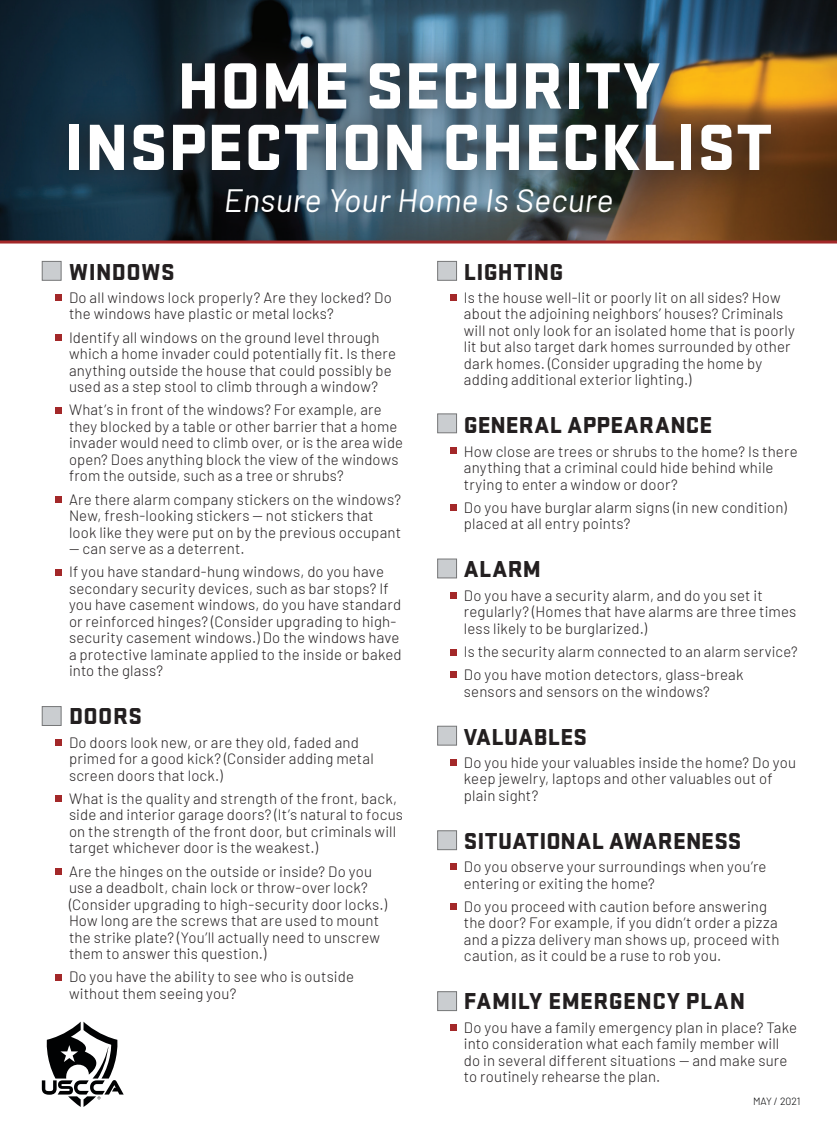
<style>
.page{position:relative;width:837px;height:1134px;background:#fff}
.page>*{position:absolute;margin:0;border:0;box-sizing:border-box;transform-origin:0 0}
.t1{font:900 67.95px/61.5px "Stratum 1";letter-spacing:.01em;color:#fff;text-align:center}
.t2{font:italic 32.4px "Barlow";letter-spacing:.01em;color:#fff}
.t3{font:900 24px "Stratum 1";letter-spacing:.015em;color:#231f20}
.t4{font:300 15px/16.5px "Barlow";letter-spacing:.01em;color:#231f20}
.t5{font:300 10.5px "Barlow";color:#010203}
</style>
<div class="page">
<img style="left:0;top:0;width:837px;height:241px">
<div style="left:37px;top:30px;width:764px;height:214px;background:#231f20;opacity:.98"></div>
<div style="left:42px;top:261px;width:20px;height:20px;background:#cacdd0;border:1px solid #757677"></div>
<div style="left:437px;top:261px;width:20px;height:20px;background:#cacdd0;border:1px solid #757677"></div>
<div style="left:437px;top:414px;width:20px;height:19px;background:#cacdd0;border:1px solid #757677"></div>
<div style="left:437px;top:559px;width:20px;height:19px;background:#cacdd0;border:1px solid #757677"></div>
<div style="left:437px;top:726px;width:20px;height:20px;background:#cacdd0;border:1px solid #757677"></div>
<div style="left:437px;top:830px;width:20px;height:20px;background:#cacdd0;border:1px solid #757677"></div>
<div style="left:437px;top:991px;width:20px;height:20px;background:#cacdd0;border:1px solid #757677"></div>
<div style="left:42px;top:706px;width:20px;height:20px;background:#cacdd0;border:1px solid #757677"></div>
<div style="left:55px;top:294px;width:7px;height:7px;background:#a32829"></div>
<div style="left:55px;top:334px;width:7px;height:7px;background:#a32829"></div>
<div style="left:55px;top:407px;width:7px;height:6px;background:#a32829"></div>
<div style="left:450px;top:294px;width:7px;height:7px;background:#a32829"></div>
<div style="left:450px;top:448px;width:7px;height:6px;background:#a32829"></div>
<div style="left:450px;top:505px;width:7px;height:6px;background:#a32829"></div>
<div style="left:450px;top:592px;width:7px;height:6px;background:#a32829"></div>
<div style="left:450px;top:649px;width:7px;height:6px;background:#a32829"></div>
<div style="left:450px;top:672px;width:7px;height:6px;background:#a32829"></div>
<div style="left:450px;top:760px;width:7px;height:6px;background:#a32829"></div>
<div style="left:450px;top:864px;width:7px;height:6px;background:#a32829"></div>
<div style="left:450px;top:903px;width:7px;height:7px;background:#a32829"></div>
<div style="left:450px;top:1024px;width:7px;height:7px;background:#a32829"></div>
<div style="left:55px;top:497px;width:7px;height:6px;background:#a32829"></div>
<div style="left:55px;top:570px;width:7px;height:6px;background:#a32829"></div>
<div style="left:55px;top:739px;width:7px;height:7px;background:#a32829"></div>
<div style="left:55px;top:795px;width:7px;height:7px;background:#a32829"></div>
<div style="left:55px;top:868px;width:7px;height:7px;background:#a32829"></div>
<div style="left:55px;top:974px;width:7px;height:7px;background:#a32829"></div>
<svg style="left:42px;top:1022px;width:82px;height:85px"></svg>
<hr style="left:0;top:241px;width:837px;height:3px;background:#a32829">
<h1 class="t1" style="left:64px;top:51px;width:710px">HOME SECURITY<br>INSPECTION CHECKLIST</h1>
<h2 class="t2" style="left:224px;top:177px;width:391px">Ensure Your Home Is Secure</h2>
<h3 class="t3" style="left:69px;top:254px;width:107px">WINDOWS</h3>
<p class="t4" style="left:69px;top:288px;width:324px">Do all windows lock properly? Are they locked? Do the windows have plastic or metal locks?</p>
<p class="t4" style="left:69px;top:328px;width:329px">Identify all windows on the ground level through which a home invader could potentially fit. Is there anything outside the house that could possibly be used as a step stool to climb through a window?</p>
<p class="t4" style="left:69px;top:400px;width:336px">What’s in front of the windows? For example, are they blocked by a table or other barrier that a home invader would need to climb over, or is the area wide open? Does anything block the view of the windows from the outside, such as a tree or shrubs?</p>
<p class="t4" style="left:69px;top:490px;width:334px">Are there alarm company stickers on the windows?<br>New, fresh-looking stickers — not stickers that look like they were put on by the previous occupant</p>
<p class="t4" style="left:69px;top:536px;width:316px;line-height:23.2px">— can serve as a deterrent.<br>If you have standard-hung windows, do you have</p>
<p class="t4" style="left:69px;top:579px;width:334px">secondary security devices, such as bar stops? If you have casement windows, do you have standard or reinforced hinges? (Consider upgrading to high&shy;security casement windows.) Do the windows have a protective laminate applied to the inside or baked into the glass?</p>
<h3 class="t3" style="left:69px;top:699px;width:74px">DOORS</h3>
<p class="t4" style="left:69px;top:733px;width:306px">Do doors look new, or are they old, faded and primed for a good kick? (Consider adding metal screen doors that lock.)</p>
<p class="t4" style="left:69px;top:789px;width:336px">What is the quality and strength of the front, back, side and interior garage doors? (It’s natural to focus on the strength of the front door, but criminals will target whichever door is the weakest.)</p>
<p class="t4" style="left:69px;top:862px;width:320px">Are the hinges on the outside or inside? Do you use a deadbolt, chain lock or throw-over lock? (Consider upgrading to high-security door locks.)<br>How long are the screws that are used to mount the strike plate? (You’ll actually need to unscrew them to answer this question.)</p>
<p class="t4" style="left:69px;top:967px;width:287px">Do you have the ability to see who is outside without them seeing you?</p>
<h3 class="t3" style="left:464px;top:254px;width:101px">LIGHTING</h3>
<p class="t4" style="left:464px;top:288px;width:333px">Is the house well-lit or poorly lit on all sides? How about the adjoining neighbors’ houses? Criminals will not only look for an isolated home that is poorly lit but also target dark homes surrounded by other dark homes. (Consider upgrading the home by adding additional exterior lighting.)</p>
<h3 class="t3" style="left:464px;top:408px;width:250px">GENERAL APPEARANCE</h3>
<p class="t4" style="left:464px;top:442px;width:335px">How close are trees or shrubs to the home? Is there anything that a criminal could hide behind while trying to enter a window or door?</p>
<p class="t4" style="left:464px;top:498px;width:325px">Do you have burglar alarm signs (in new condition) placed at all entry points?</p>
<h3 class="t3" style="left:464px;top:552px;width:79px">ALARM</h3>
<p class="t4" style="left:464px;top:586px;width:334px">Do you have a security alarm, and do you set it regularly? (Homes that have alarms are three times less likely to be burglarized.)</p>
<p class="t4" style="left:464px;top:639px;width:335px;line-height:23.2px">Is the security alarm connected to an alarm service?<br>Do you have motion detectors, glass-break</p>
<p class="t4" style="left:464px;top:682px;width:248px">sensors and sensors on the windows?</p>
<h3 class="t3" style="left:464px;top:719px;width:125px">VALUABLES</h3>
<p class="t4" style="left:464px;top:753px;width:334px">Do you hide your valuables inside the home? Do you keep jewelry, laptops and other valuables out of plain sight?</p>
<h3 class="t3" style="left:464px;top:823px;width:279px">SITUATIONAL AWARENESS</h3>
<p class="t4" style="left:464px;top:857px;width:304px">Do you observe your surroundings when you’re entering or exiting the home?</p>
<p class="t4" style="left:464px;top:897px;width:317px">Do you proceed with caution before answering the door? For example, if you didn’t order a pizza and a pizza delivery man shows up, proceed with caution, as it could be a ruse to rob you.</p>
<h3 class="t3" style="left:464px;top:984px;width:283px">FAMILY EMERGENCY PLAN</h3>
<p class="t4" style="left:464px;top:1018px;width:335px">Do you have a family emergency plan in place? Take into consideration what each family member will do in several different situations — and make sure to routinely rehearse the plan.</p>
<p class="t5" style="left:753px;top:1094px;width:49px">MAY / 2021</p>
</div>
